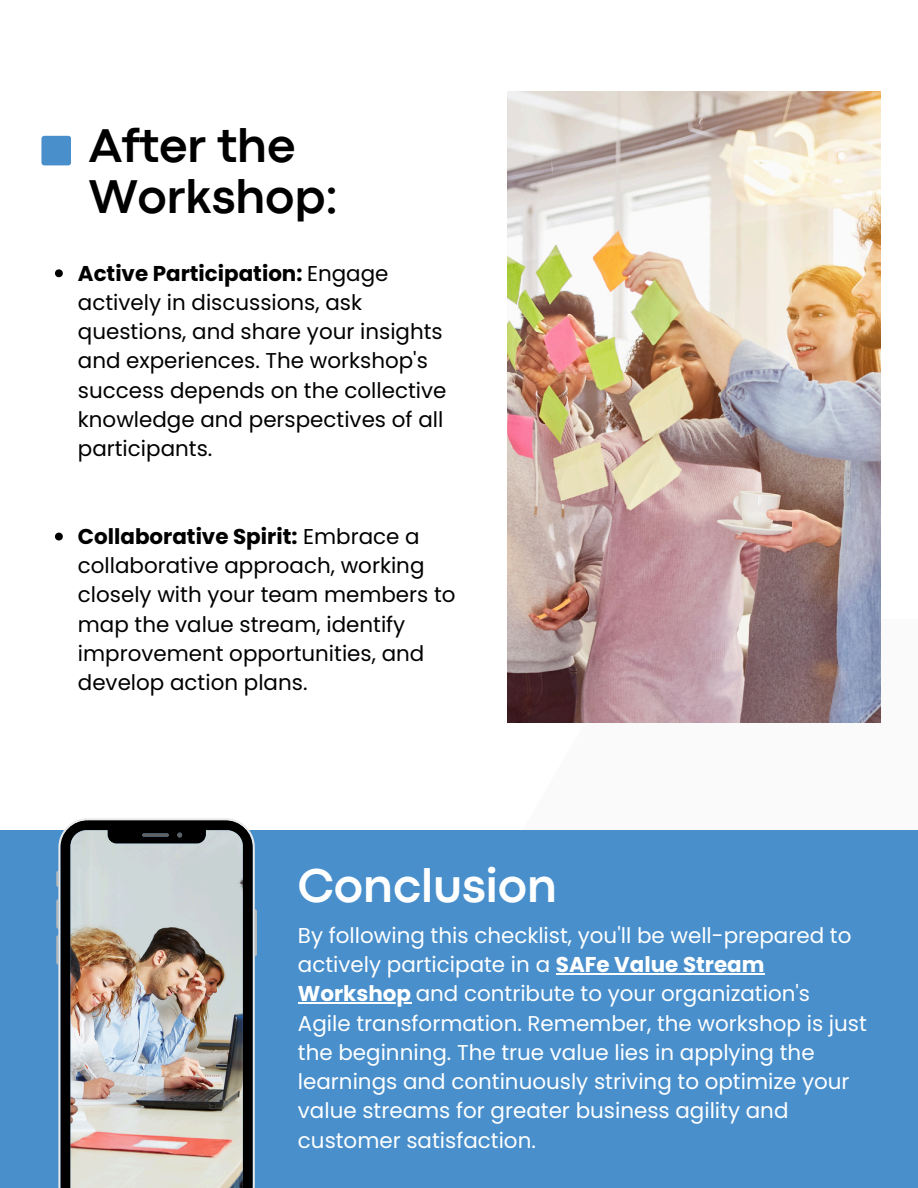
<style>
.page{position:relative;width:918px;height:1188px;background:#fff}
.page>*{position:absolute;margin:0;border:0;box-sizing:border-box;transform-origin:0 0}
.t1{font:700 49.35px/51.9px "Codec Pro";letter-spacing:-.01em;color:#000}
.t2{font:700 49.35px "Codec Pro";letter-spacing:-.005em;color:#fff}
.t3{font:21.45px/29.2px "Poppins";color:#000}
.t4{font:21.45px/29.2px "Poppins";color:#fff}
.s1{font-weight:700}
</style>
<div class="page">
<div style="left:298px;top:619px;width:620px;height:569px;background:#fafafa"></div>
<div style="left:0;top:831px;width:918px;height:357px;background:#488fcc"></div>
<svg style="left:56px;top:871px;width:2px;height:16px"></svg>
<svg style="left:56px;top:899px;width:2px;height:30px"></svg>
<svg style="left:56px;top:935px;width:2px;height:30px"></svg>
<svg style="left:255px;top:909px;width:2px;height:47px"></svg>
<img style="left:58px;top:818px;width:197px;height:370px">
<div style="left:41px;top:136px;width:30px;height:29px;background:#488fcc;border-radius:3px"></div>
<svg style="left:55px;top:269px;width:8px;height:8px"></svg>
<svg style="left:55px;top:533px;width:8px;height:7px"></svg>
<img style="left:507px;top:92px;width:374px;height:631px">
<hr style="left:556px;top:973px;width:209px;height:1px;background:#fff">
<hr style="left:298px;top:1002px;width:113px;height:2px;background:#fff">
<p class="t1" style="left:89px;top:123px;width:251px">After the<br>Workshop:</p>
<p class="t3" style="left:78px;top:258px;width:370px"><span class="s1">Active Participation:</span> Engage actively in discussions, ask questions, and share your insights and experiences. The workshop's success depends on the collective knowledge and perspectives of all participants.</p>
<p class="t3" style="left:78px;top:522px;width:379px"><span class="s1">Collaborative Spirit:</span> Embrace a collaborative approach, working closely with your team members to map the value stream, identify improvement opportunities, and develop action plans.</p>
<p class="t2" style="left:298px;top:868px;width:261px">Conclusion</p>
<h1 class="t4" style="left:298px;top:921px;width:555px">By following this checklist, you'll be well-prepared to actively participate in a <span class="s1">SAFe Value Stream</span></h1>
<p class="t4" style="left:298px;top:979px;width:570px"><span class="s1">Workshop</span> and contribute to your organization's Agile transformation. Remember, the workshop is just the beginning. The true value lies in applying the learnings and continuously striving to optimize your value streams for greater business agility and customer satisfaction.</p>
</div>
